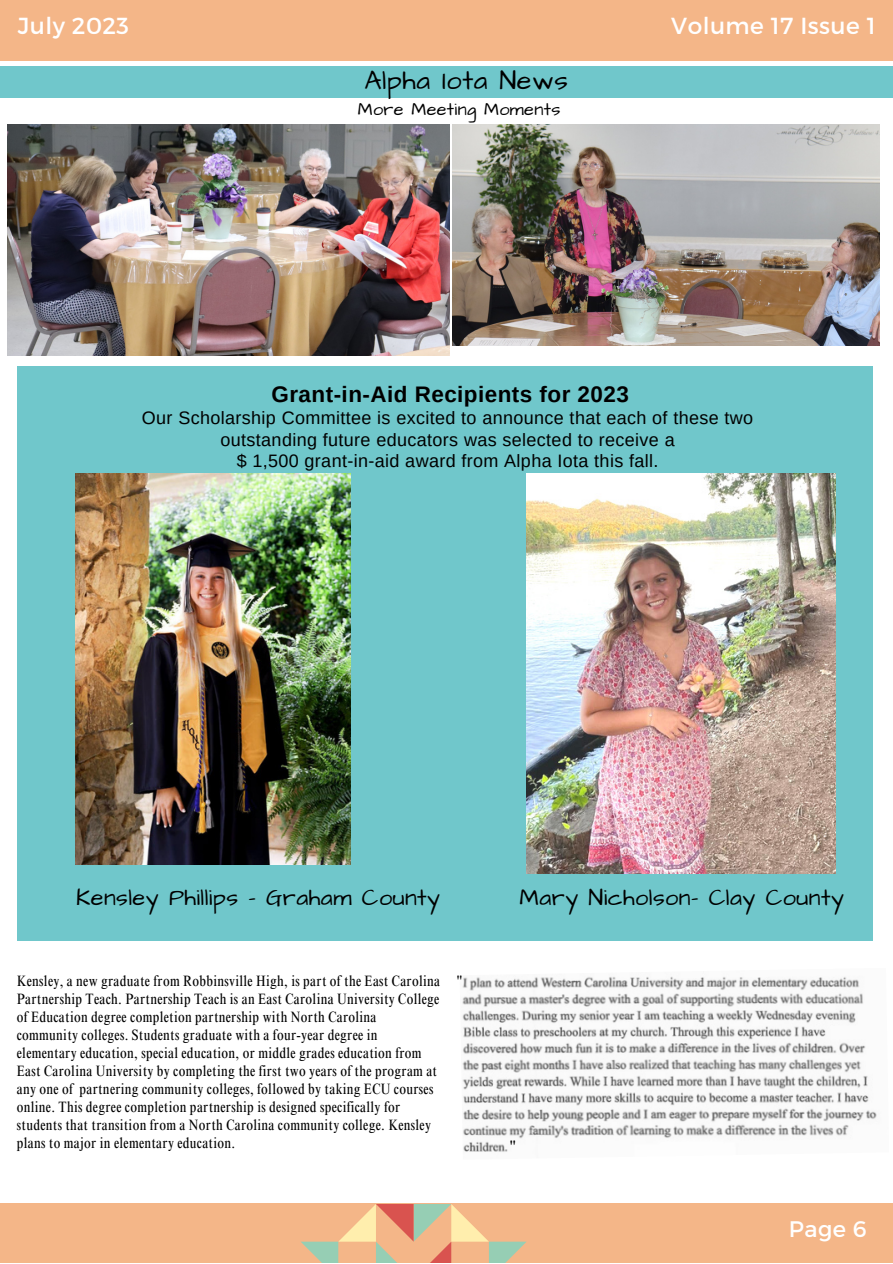
<style>
.page{position:relative;width:893px;height:1264px;background:#fff}
.page>*{position:absolute;margin:0;border:0;box-sizing:border-box;transform-origin:0 0}
.t1{font:27px "Architects Daughter";letter-spacing:.02em;color:#000}
.t2{font:23.55px "Architects Daughter";letter-spacing:.02em;color:#000}
.t3{font:23.25px "Montserrat";letter-spacing:.02em;color:#fff}
.t4{font:700 22.5px "Arimo";letter-spacing:.02em;color:#000}
.t5{font:22.5px "Montserrat";color:#fff}
.t6{font:18px "Arimo";letter-spacing:.02em;color:#000}
.t7{font:18px "Architects Daughter";letter-spacing:.02em;color:#000}
.t8{font:condensed 16.5px "Times NRMT Pro";color:#000}
.t9{font:condensed 15px/18px "Times NRMT Pro";letter-spacing:.02em;color:#000}
</style>
<div class="page">
<div style="left:0;top:1203px;width:892px;height:59px;background:#f4b688"></div>
<div style="left:0;top:0;width:892px;height:60px;background:#f4b688"></div>
<div style="left:17px;top:366px;width:855px;height:574px;background:#70c7cb"></div>
<div style="left:0;top:66px;width:892px;height:32px;background:#70c7cb"></div>
<img style="left:8px;top:125px;width:441px;height:230px">
<img style="left:452px;top:125px;width:427px;height:220px">
<img style="left:76px;top:473px;width:274px;height:391px">
<img style="left:526px;top:473px;width:309px;height:400px">
<svg style="left:301px;top:1204px;width:225px;height:58px"></svg>
<img style="left:462px;top:976px;width:415px;height:176px">
<p class="t3" style="left:18px;top:11px;width:113px">July 2023</p>
<p class="t3" style="left:671px;top:11px;width:206px">Volume 17 Issue 1</p>
<p class="t1" style="left:364px;top:63px;width:205px">Alpha Iota News</p>
<p class="t7" style="left:358px;top:97px;width:204px">More Meeting Moments</p>
<p class="t4" style="left:271px;top:381px;width:359px">Grant-in-Aid Recipients for 2023</p>
<p class="t6" style="left:142px;top:408px;width:612px">Our Scholarship Committee is excited to announce that each of these two</p>
<p class="t6" style="left:220px;top:429px;width:455px">outstanding future educators was selected to receive a</p>
<p class="t6" style="left:237px;top:451px;width:423px">$ 1,500 grant-in-aid award from Alpha Iota this fall.</p>
<p class="t2" style="left:76px;top:881px;width:365px">Kensley Phillips - Graham County</p>
<p class="t2" style="left:519px;top:881px;width:326px">Mary Nicholson- Clay County</p>
<p class="t9" style="left:17px;top:974px;width:425px">Kensley, a new graduate from Robbinsville High, is part of the East Carolina Partnership Teach. Partnership Teach is an East Carolina University College of Education degree completion partnership with North Carolina community colleges. Students graduate with a four-year degree in elementary education, special education, or middle grades education from East Carolina University by completing the first two years of the program at any one of partnering community colleges, followed by taking ECU courses online. This degree completion partnership is designed specifically for students that transition from a North Carolina community college. Kensley plans to major in elementary education.</p>
<p class="t9" style="left:456px;top:974px;width:8px">"</p>
<p class="t8" style="left:509px;top:1140px;width:8px">"</p>
<p class="t5" style="left:788px;top:1214px;width:79px">Page 6</p>
</div>
